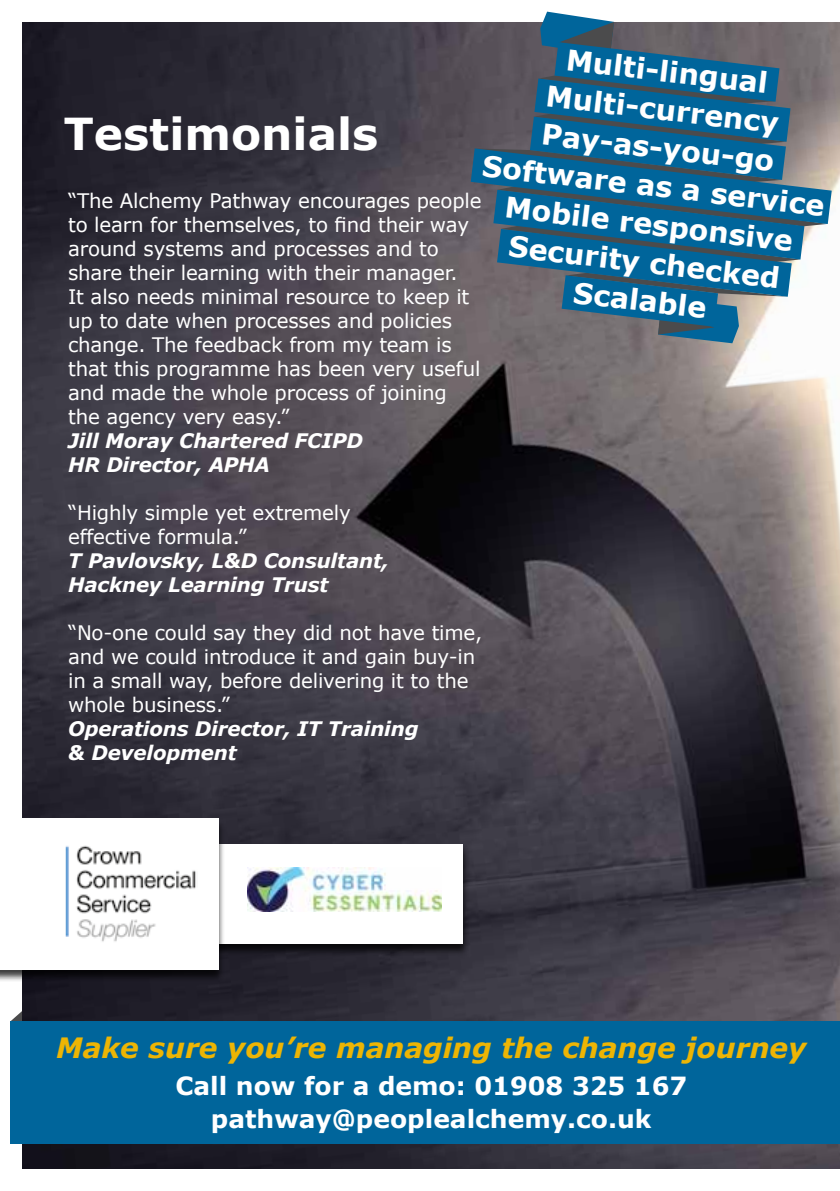
<style>
.page{position:relative;width:840px;height:1191px;background:#fff}
.page>*{position:absolute;margin:0;border:0;box-sizing:border-box;transform-origin:0 0}
.t1{font:700 44px "Verdana";color:#fff}
.t2{font:700 28.6px/38.4px "Verdana";color:#fff;text-align:center}
.t3{font:italic 700 28px "Verdana";color:#edb504}
.t4{font:700 25px/32px "Verdana";color:#fff;text-align:center}
.t5{font:20px/24px "Verdana";letter-spacing:-.01em;color:#fff}
.t6{font:italic 700 20px/24px "Verdana";letter-spacing:-.01em;color:#fff}
</style>
<div class="page">
<svg style="left:12px;top:983px;width:11px;height:37px"></svg>
<img style="left:23px;top:23px;width:816px;height:1145px">
<div style="left:0;top:845px;width:468px;height:111px;background:#000;opacity:.75"></div>
<div style="left:0;top:844px;width:462px;height:100px;background:#fff"></div>
<div style="left:0;top:819px;width:225px;height:163px;background:#000;opacity:.75"></div>
<div style="left:0;top:819px;width:218px;height:150px;background:#fff"></div>
<svg style="left:435px;top:128px;width:404px;height:117px;background:#6a6267"></svg>
<svg style="left:457px;top:169px;width:382px;height:111px"></svg>
<svg style="left:461px;top:12px;width:366px;height:335px;background:#3d6f8c"></svg>
<div style="left:11px;top:1020px;width:828px;height:123px;background:#00659b"></div>
<img style="left:65px;top:845px;width:131px;height:97px">
<img style="left:247px;top:867px;width:194px;height:44px">
<h2 class="t2" style="left:498px;top:31px;width:345px;rotate:7deg">Multi-lingual<br>Multi-currency<br>Pay-as-you-go<br>Software as a service<br>Mobile responsive<br>Security checked<br>Scalable</h2>
<h1 class="t1" style="left:64px;top:105px;width:316px">Testimonials</h1>
<p class="t5" style="left:68px;top:189px;width:414px">“The Alchemy Pathway encourages people to learn for themselves, to find their way around systems and processes and to share their learning with their manager.<br>It also needs minimal resource to keep it up to date when processes and policies change. The feedback from my team is that this programme has been very useful and made the whole process of joining the agency very easy.”</p>
<p class="t6" style="left:68px;top:429px;width:296px">Jill Moray Chartered FCIPD<br>HR Director, APHA</p>
<p class="t5" style="left:68px;top:501px;width:284px">“Highly simple yet extremely effective formula.”</p>
<p class="t6" style="left:68px;top:549px;width:322px">T Pavlovsky, L&amp;D Consultant,<br>Hackney Learning Trust</p>
<p class="t5" style="left:68px;top:621px;width:415px">“No-one could say they did not have time, and we could introduce it and gain buy-in in a small way, before delivering it to the whole business.”</p>
<p class="t6" style="left:68px;top:717px;width:352px">Operations Director, IT Training &amp; Development</p>
<h3 class="t3" style="left:56px;top:1029px;width:751px">Make sure you’re managing the change journey</h3>
<p class="t4" style="left:175px;top:1070px;width:513px">Call now for a demo: 01908 325 167 pathway@peoplealchemy.co.uk</p>
</div>
